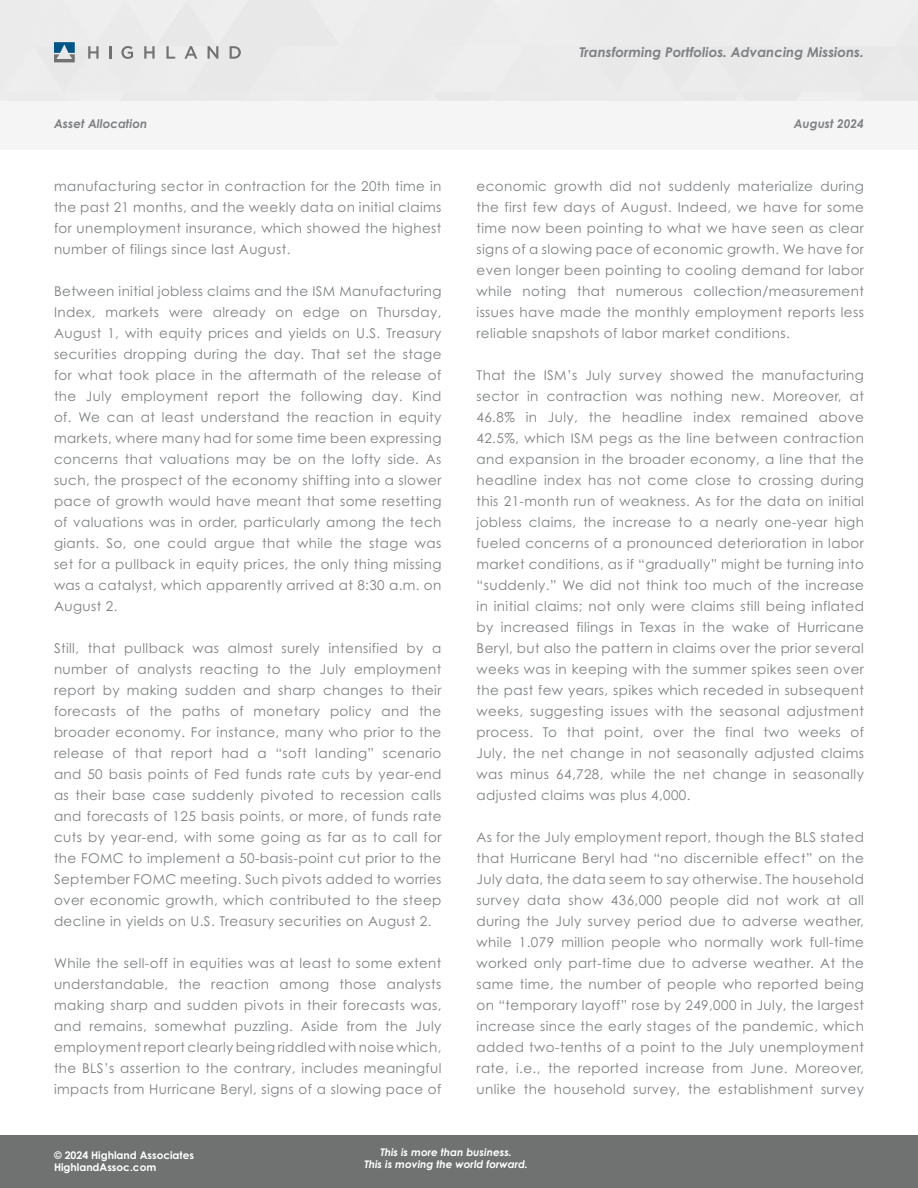
<style>
.page{position:relative;width:918px;height:1188px;background:#fff}
.page>*{position:absolute;margin:0;border:0;box-sizing:border-box;transform-origin:0 0}
.t1{font:13.5px/21px "Century Gothic Std";letter-spacing:.03em;color:#7e8083;text-align:justify}
.t2{font:italic 700 13.5px "Century Gothic Std";color:#7e8083}
.t3{font:italic 700 12px "Century Gothic Std";color:#7e8083}
.t4{font:italic 700 10.5px/12.6px "Century Gothic Std";color:#fff;text-align:center}
.t5{font:700 10.5px/12.6px "Century Gothic Std";color:#fff}
</style>
<div class="page">
<div style="left:0;top:1135px;width:918px;height:53px;background:#707272"></div>
<svg style="left:54px;top:42px;width:21px;height:20px"></svg>
<svg style="left:88px;top:46px;width:11px;height:13px"></svg>
<svg style="left:110px;top:46px;width:2px;height:13px"></svg>
<svg style="left:121px;top:46px;width:12px;height:13px"></svg>
<svg style="left:144px;top:46px;width:11px;height:13px"></svg>
<svg style="left:166px;top:46px;width:9px;height:13px"></svg>
<svg style="left:184px;top:46px;width:13px;height:13px"></svg>
<svg style="left:208px;top:46px;width:10px;height:13px"></svg>
<svg style="left:230px;top:46px;width:11px;height:13px"></svg>
<div style="left:0;top:102px;width:918px;height:48px;background:#f5f5f5"></div>
<p class="t2" style="left:579px;top:44px;width:286px">Transforming Portfolios. Advancing Missions.</p>
<p class="t3" style="left:54px;top:116px;width:95px">Asset Allocation</p>
<p class="t3" style="left:794px;top:116px;width:72px">August 2024</p>
<p class="t1" style="left:54px;top:175px;width:389px">manufacturing sector in contraction for the 20th time in the past 21 months, and the weekly data on initial claims for unemployment insurance, which showed the highest number of filings since last August.</p>
<p class="t1" style="left:54px;top:280px;width:389px">Between initial jobless claims and the ISM Manufacturing Index, markets were already on edge on Thursday, August 1, with equity prices and yields on U.S. Treasury securities dropping during the day. That set the stage for what took place in the aftermath of the release of the July employment report the following day. Kind of. We can at least understand the reaction in equity markets, where many had for some time been expressing concerns that valuations may be on the lofty side. As such, the prospect of the economy shifting into a slower pace of growth would have meant that some resetting of valuations was in order, particularly among the tech giants. So, one could argue that while the stage was set for a pullback in equity prices, the only thing missing was a catalyst, which apparently arrived at 8:30 a.m. on August 2.</p>
<p class="t1" style="left:54px;top:638px;width:389px">Still, that pullback was almost surely intensified by a number of analysts reacting to the July employment report by making sudden and sharp changes to their forecasts of the paths of monetary policy and the broader economy. For instance, many who prior to the release of that report had a “soft landing” scenario and 50 basis points of Fed funds rate cuts by year-end as their base case suddenly pivoted to recession calls and forecasts of 125 basis points, or more, of funds rate cuts by year-end, with some going as far as to call for the FOMC to implement a 50-basis-point cut prior to the September FOMC meeting. Such pivots added to worries over economic growth, which contributed to the steep decline in yields on U.S. Treasury securities on August 2.</p>
<p class="t1" style="left:54px;top:953px;width:389px">While the sell-off in equities was at least to some extent understandable, the reaction among those analysts making sharp and sudden pivots in their forecasts was, and remains, somewhat puzzling. Aside from the July employment report clearly being riddled with noise which, the BLS’s assertion to the contrary, includes meaningful impacts from Hurricane Beryl, signs of a slowing pace of</p>
<p class="t1" style="left:477px;top:176px;width:389px">economic growth did not suddenly materialize during the first few days of August. Indeed, we have for some time now been pointing to what we have seen as clear signs of a slowing pace of economic growth. We have for even longer been pointing to cooling demand for labor while noting that numerous collection/measurement issues have made the monthly employment reports less reliable snapshots of labor market conditions.</p>
<p class="t1" style="left:477px;top:365px;width:389px">That the ISM’s July survey showed the manufacturing sector in contraction was nothing new. Moreover, at 46.8% in July, the headline index remained above 42.5%, which ISM pegs as the line between contraction and expansion in the broader economy, a line that the headline index has not come close to crossing during this 21-month run of weakness. As for the data on initial jobless claims, the increase to a nearly one-year high fueled concerns of a pronounced deterioration in labor market conditions, as if “gradually” might be turning into “suddenly.” We did not think too much of the increase in initial claims; not only were claims still being inflated by increased filings in Texas in the wake of Hurricane Beryl, but also the pattern in claims over the prior several weeks was in keeping with the summer spikes seen over the past few years, spikes which receded in subsequent weeks, suggesting issues with the seasonal adjustment process. To that point, over the final two weeks of July, the net change in not seasonally adjusted claims was minus 64,728, while the net change in seasonally adjusted claims was plus 4,000.</p>
<p class="t1" style="left:477px;top:827px;width:389px">As for the July employment report, though the BLS stated that Hurricane Beryl had “no discernible effect” on the July data, the data seem to say otherwise. The household survey data show 436,000 people did not work at all during the July survey period due to adverse weather, while 1.079 million people who normally work full-time worked only part-time due to adverse weather. At the same time, the number of people who reported being on “temporary layoff” rose by 249,000 in July, the largest increase since the early stages of the pandemic, which added two-tenths of a point to the July unemployment rate, i.e., the reported increase from June. Moreover, unlike the household survey, the establishment survey</p>
<p class="t5" style="left:54px;top:1149px;width:142px">© 2024 Highland Associates<br>HighlandAssoc.com</p>
<p class="t4" style="left:364px;top:1146px;width:165px">This is more than business.<br>This is moving the world forward.</p>
</div>
